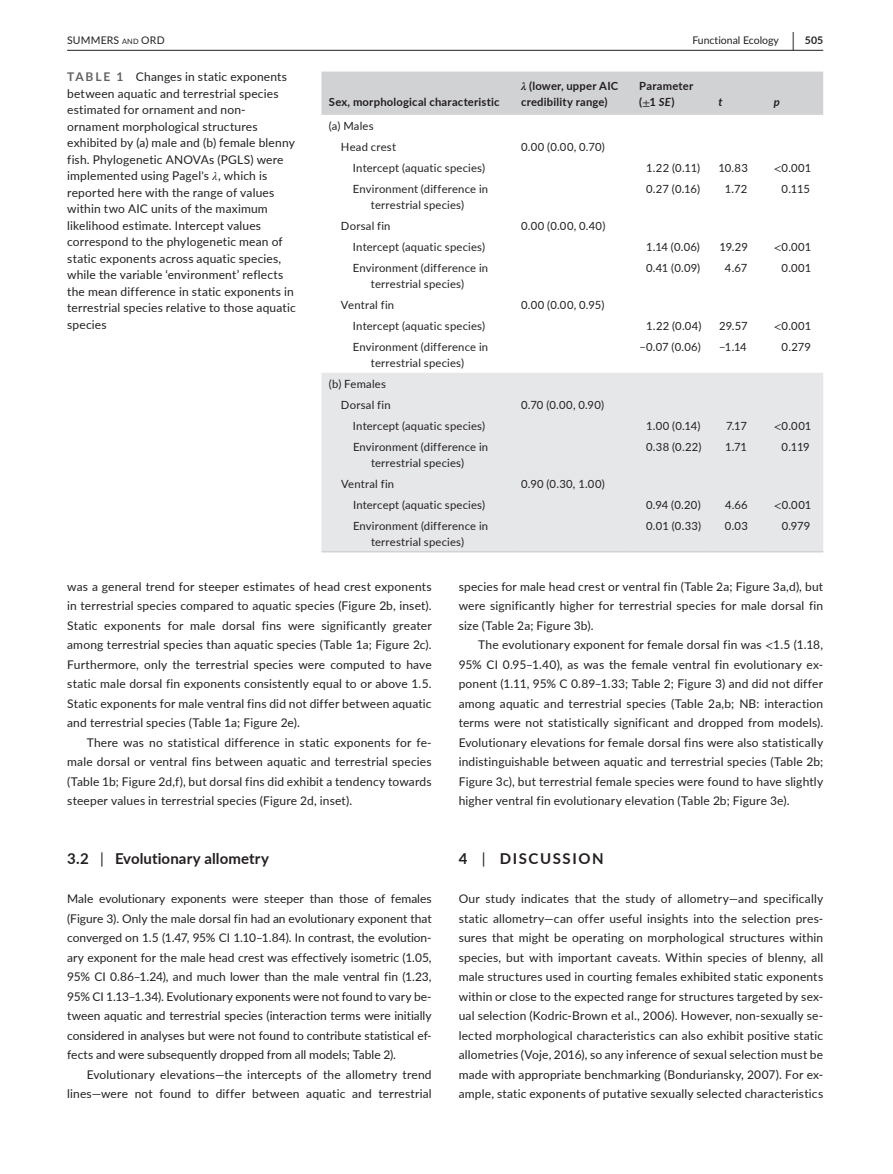
<style>
.page{position:relative;width:893px;height:1174px;background:#fff}
.page>*{position:absolute;margin:0;border:0;box-sizing:border-box;transform-origin:0 0}
.t1{font:700 19.5px "Lato";color:#231f20;scale:.48 1}
.t2{font:700 15px "Lato";letter-spacing:.01em;color:#231f20}
.t3{font:700 15px "Lato";letter-spacing:.11em;color:#231f20}
.t4{font:12px/19.5px "Lato";letter-spacing:.015em;color:#231f20;text-align:justify}
.t5{font:11.25px/15.8px "Lato";letter-spacing:.015em;color:#231f20;text-align:center}
.t6{font:700 11.25px/15.8px "Lato";letter-spacing:.02em;color:#231f20}
.t7{font:italic 700 11.25px "Lato";color:#231f20}
.t8{font:10.5px "Lato";color:#231f20}
.t9{font:10.5px "Lato";letter-spacing:.015em;color:#231f20}
.t10{font:700 10.5px "Lato";color:#231f20}
.s1{font-size:7.35px}
.s2{font-weight:700;color:#636366}
.s3{font-family:"STIX";font-style:italic}
.s4{font-family:"STIX";font-weight:400}
.s5{font-style:italic}
.s6{font-family:"STIX"}
.s7{font-weight:400}
</style>
<div class="page">
<hr style="left:67px;top:50px;width:756px;height:1px;background:#231f20">
<div style="left:321px;top:72px;width:502px;height:43px;background:#d1d2d4"></div>
<div style="left:321px;top:373px;width:502px;height:178px;background:#e6e7e9"></div>
<hr style="left:321px;top:551px;width:193px;height:1px;background:#d1d2d4">
<hr style="left:514px;top:551px;width:118px;height:1px;background:#d1d2d4">
<hr style="left:632px;top:551px;width:79px;height:1px;background:#d1d2d4">
<hr style="left:711px;top:551px;width:55px;height:1px;background:#d1d2d4">
<hr style="left:766px;top:551px;width:57px;height:1px;background:#d1d2d4">
<h1 class="t1" style="left:792px;top:25px;width:7px">|</h1>
<p class="t9" style="left:67px;top:33px;width:98px">SUMMERS <span class="s1">and</span> ORD</p>
<p class="t8" style="left:692px;top:33px;width:88px">Functional Ecology</p>
<p class="t10" style="left:805px;top:33px;width:20px">505</p>
<p class="t4" style="left:67px;top:68px;width:230px;line-height:16.5px;text-align:left"><span class="s2">TABLE 1</span> Changes in static exponents between aquatic and terrestrial species estimated for ornament and non&shy;ornament morphological structures exhibited by (a) male and (b) female blenny fish. Phylogenetic ANOVAs (PGLS) were implemented using Pagel's <span class="s3">λ</span>, which is reported here with the range of values within two AIC units of the maximum likelihood estimate. Intercept values correspond to the phylogenetic mean of static exponents across aquatic species, while the variable ‘environment’ reflects the mean difference in static exponents in terrestrial species relative to those aquatic species</p>
<p class="t6" style="left:329px;top:93px;width:172px">Sex, morphological characteristic</p>
<p class="t5" style="left:341px;top:115px;width:57px;line-height:21px;text-align:left;text-indent:-12px">(a) Males<br>Head crest</p>
<p class="t6" style="left:521px;top:77px;width:99px"><span class="s3">λ</span> (lower, upper AIC credibility range)</p>
<p class="t6" style="left:639px;top:77px;width:55px">Parameter (<span class="s4">±</span>1 <span class="s5">SE</span>)</p>
<p class="t5" style="left:521px;top:138px;width:85px">0.00 (0.00, 0.70)</p>
<p class="t7" style="left:719px;top:93px;width:6px">t</p>
<p class="t7" style="left:774px;top:93px;width:8px">p</p>
<p class="t5" style="left:353px;top:160px;width:134px">Intercept (aquatic species)</p>
<p class="t5" style="left:646px;top:160px;width:55px">1.22 (0.11)</p>
<p class="t5" style="left:719px;top:160px;width:31px">10.83</p>
<p class="t5" style="left:774px;top:160px;width:39px"><span class="s6">&lt;</span>0.001</p>
<p class="t5" style="left:353px;top:181px;width:137px">Environment (difference in terrestrial species)</p>
<p class="t5" style="left:646px;top:181px;width:55px">0.27 (0.16)</p>
<p class="t5" style="left:725px;top:181px;width:24px">1.72</p>
<p class="t5" style="left:782px;top:181px;width:30px">0.115</p>
<p class="t5" style="left:341px;top:217px;width:51px">Dorsal fin</p>
<p class="t5" style="left:521px;top:217px;width:86px">0.00 (0.00, 0.40)</p>
<p class="t5" style="left:353px;top:238px;width:134px">Intercept (aquatic species)</p>
<p class="t5" style="left:646px;top:238px;width:55px">1.14 (0.06)</p>
<p class="t5" style="left:720px;top:238px;width:30px">19.29</p>
<p class="t5" style="left:774px;top:238px;width:39px"><span class="s6">&lt;</span>0.001</p>
<p class="t5" style="left:353px;top:260px;width:137px">Environment (difference in terrestrial species)</p>
<p class="t5" style="left:646px;top:260px;width:55px">0.41 (0.09)</p>
<p class="t5" style="left:725px;top:260px;width:24px">4.67</p>
<p class="t5" style="left:782px;top:260px;width:31px">0.001</p>
<p class="t5" style="left:341px;top:296px;width:55px">Ventral fin</p>
<p class="t5" style="left:521px;top:296px;width:85px">0.00 (0.00, 0.95)</p>
<p class="t5" style="left:353px;top:317px;width:134px">Intercept (aquatic species)</p>
<p class="t5" style="left:646px;top:317px;width:57px">1.22 (0.04)</p>
<p class="t5" style="left:719px;top:317px;width:30px">29.57</p>
<p class="t5" style="left:774px;top:317px;width:39px"><span class="s6">&lt;</span>0.001</p>
<p class="t5" style="left:353px;top:338px;width:137px">Environment (difference in terrestrial species)</p>
<p class="t5" style="left:639px;top:338px;width:63px">−0.07 (0.06)</p>
<p class="t5" style="left:719px;top:338px;width:29px">−1.14</p>
<p class="t5" style="left:782px;top:338px;width:31px">0.279</p>
<p class="t5" style="left:341px;top:373px;width:51px;line-height:21px;text-align:left;text-indent:-12px">(b) Females<br>Dorsal fin</p>
<p class="t5" style="left:521px;top:396px;width:85px">0.70 (0.00, 0.90)</p>
<p class="t5" style="left:353px;top:417px;width:134px">Intercept (aquatic species)</p>
<p class="t5" style="left:646px;top:417px;width:56px">1.00 (0.14)</p>
<p class="t5" style="left:726px;top:417px;width:22px">7.17</p>
<p class="t5" style="left:774px;top:417px;width:39px"><span class="s6">&lt;</span>0.001</p>
<p class="t5" style="left:353px;top:438px;width:137px">Environment (difference in terrestrial species)</p>
<p class="t5" style="left:646px;top:438px;width:57px">0.38 (0.22)</p>
<p class="t5" style="left:725px;top:438px;width:24px">1.71</p>
<p class="t5" style="left:782px;top:438px;width:30px">0.119</p>
<p class="t5" style="left:341px;top:475px;width:55px">Ventral fin</p>
<p class="t5" style="left:521px;top:475px;width:85px">0.90 (0.30, 1.00)</p>
<p class="t5" style="left:353px;top:496px;width:134px">Intercept (aquatic species)</p>
<p class="t5" style="left:646px;top:496px;width:56px">0.94 (0.20)</p>
<p class="t5" style="left:725px;top:496px;width:24px">4.66</p>
<p class="t5" style="left:774px;top:496px;width:39px"><span class="s6">&lt;</span>0.001</p>
<p class="t5" style="left:353px;top:517px;width:137px">Environment (difference in terrestrial species)</p>
<p class="t5" style="left:646px;top:517px;width:56px">0.01 (0.33)</p>
<p class="t5" style="left:725px;top:517px;width:24px">0.03</p>
<p class="t5" style="left:782px;top:517px;width:30px">0.979</p>
<p class="t4" style="left:67px;top:576px;width:366px">was a general trend for steeper estimates of head crest exponents in terrestrial species compared to aquatic species (Figure 2b, inset).<br>Static exponents for male dorsal fins were significantly greater among terrestrial species than aquatic species (Table 1a; Figure 2c).<br>Furthermore, only the terrestrial species were computed to have static male dorsal fin exponents consistently equal to or above 1.5.<br>Static exponents for male ventral fins did not differ between aquatic and terrestrial species (Table 1a; Figure 2e).</p>
<p class="t4" style="left:67px;top:732px;width:366px;text-indent:20px">There was no statistical difference in static exponents for fe&shy;male dorsal or ventral fins between aquatic and terrestrial species (Table 1b; Figure 2d,f), but dorsal fins did exhibit a tendency towards steeper values in terrestrial species (Figure 2d, inset).</p>
<p class="t2" style="left:67px;top:847px;width:203px">3.2 <span class="s7">|</span> Evolutionary allometry</p>
<p class="t4" style="left:67px;top:888px;width:366px">Male evolutionary exponents were steeper than those of females (Figure 3). Only the male dorsal fin had an evolutionary exponent that converged on 1.5 (1.47, 95% CI 1.10–1.84). In contrast, the evolution&shy;ary exponent for the male head crest was effectively isometric (1.05, 95% CI 0.86–1.24), and much lower than the male ventral fin (1.23, 95% CI 1.13–1.34). Evolutionary exponents were not found to vary be&shy;tween aquatic and terrestrial species (interaction terms were initially considered in analyses but were not found to contribute statistical ef&shy;fects and were subsequently dropped from all models; Table 2).</p>
<p class="t4" style="left:67px;top:1064px;width:366px;text-align:right">Evolutionary elevations—the intercepts of the allometry trend lines—were not found to differ between aquatic and terrestrial</p>
<p class="t4" style="left:459px;top:576px;width:366px">species for male head crest or ventral fin (Table 2a; Figure 3a,d), but were significantly higher for terrestrial species for male dorsal fin size (Table 2a; Figure 3b).</p>
<p class="t4" style="left:459px;top:635px;width:366px;text-indent:20px">The evolutionary exponent for female dorsal fin was <span class="s6">&lt;</span>1.5 (1.18, 95% CI 0.95–1.40), as was the female ventral fin evolutionary ex&shy;ponent (1.11, 95% C 0.89–1.33; Table 2; Figure 3) and did not differ among aquatic and terrestrial species (Table 2a,b; NB: interaction terms were not statistically significant and dropped from models).<br>Evolutionary elevations for female dorsal fins were also statistically indistinguishable between aquatic and terrestrial species (Table 2b; Figure 3c), but terrestrial female species were found to have slightly higher ventral fin evolutionary elevation (Table 2b; Figure 3e).</p>
<p class="t3" style="left:459px;top:847px;width:147px">4 <span class="s7">|</span> DISCUSSION</p>
<p class="t4" style="left:459px;top:888px;width:366px">Our study indicates that the study of allometry—and specifically static allometry—can offer useful insights into the selection pres&shy;sures that might be operating on morphological structures within species, but with important caveats. Within species of blenny, all male structures used in courting females exhibited static exponents within or close to the expected range for structures targeted by sex&shy;ual selection (Kodric-Brown et al., 2006). However, non-sexually se&shy;lected morphological characteristics can also exhibit positive static allometries (Voje, 2016), so any inference of sexual selection must be made with appropriate benchmarking (Bonduriansky, 2007). For ex&shy;ample, static exponents of putative sexually selected characteristics</p>
</div>
